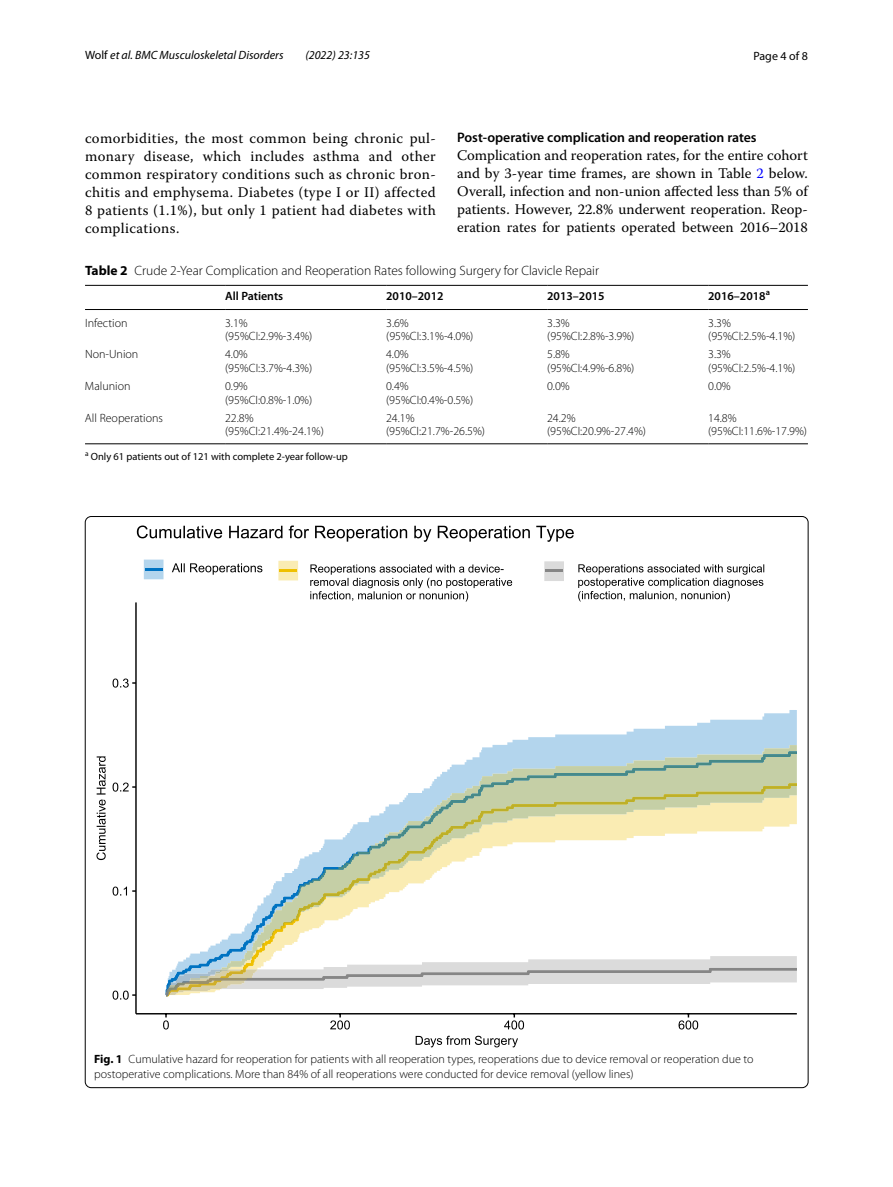
<style>
.page{position:relative;width:893px;height:1187px;background:#fff}
.page>*{position:absolute;margin:0;border:0;box-sizing:border-box;transform-origin:0 0}
.t1{font:14.7px/18px "Warnock Pro";letter-spacing:.015em;color:#000;text-align:justify}
.t2{font:600 13.8px "Myriad Pro";color:#000}
.t3{font:300 13.5px "Myriad Pro";color:#000}
.t4{font:300 12px/13.5px "Myriad Pro";color:#000}
.t5{font:italic 12px "Myriad Pro";color:#000}
.t6{font:600 12px "Myriad Pro";color:#000}
.t7{font:12px "Myriad Pro";color:#000}
.t8{font:10.5px "Myriad Pro";color:#000}
.s1{font-style:normal}
.s2{color:#00f}
.s3{font-weight:700}
</style>
<div class="page">
<hr style="left:85px;top:285px;width:140px;height:1px;background:#000">
<hr style="left:85px;top:309px;width:140px;height:1px;background:#000">
<hr style="left:225px;top:285px;width:161px;height:1px;background:#000">
<hr style="left:225px;top:309px;width:161px;height:1px;background:#000">
<hr style="left:386px;top:285px;width:161px;height:1px;background:#000">
<hr style="left:386px;top:309px;width:161px;height:1px;background:#000">
<hr style="left:547px;top:285px;width:161px;height:1px;background:#000">
<hr style="left:547px;top:309px;width:161px;height:1px;background:#000">
<hr style="left:708px;top:285px;width:100px;height:1px;background:#000">
<hr style="left:708px;top:309px;width:100px;height:1px;background:#000">
<hr style="left:85px;top:443px;width:140px;height:1px;background:#000">
<hr style="left:225px;top:443px;width:161px;height:1px;background:#000">
<hr style="left:386px;top:443px;width:161px;height:1px;background:#000">
<hr style="left:547px;top:443px;width:161px;height:1px;background:#000">
<hr style="left:708px;top:443px;width:100px;height:1px;background:#000">
<svg style="left:507px;top:710px;width:290px;height:35px"></svg>
<svg style="left:481px;top:745px;width:316px;height:6px;background:#b5d5e9"></svg>
<svg style="left:432px;top:751px;width:365px;height:32px;background:#b8cfc3"></svg>
<svg style="left:345px;top:783px;width:452px;height:54px;background:#d8dcb6"></svg>
<svg style="left:166px;top:837px;width:631px;height:159px"></svg>
<hr style="left:135px;top:602px;width:2px;height:411px;background:#000">
<svg style="left:113px;top:990px;width:23px;height:9px"></svg>
<svg style="left:113px;top:886px;width:23px;height:9px"></svg>
<svg style="left:113px;top:782px;width:23px;height:9px"></svg>
<svg style="left:113px;top:678px;width:23px;height:9px"></svg>
<hr style="left:136px;top:1012px;width:661px;height:2px;background:#000">
<svg style="left:163px;top:1013px;width:6px;height:16px"></svg>
<svg style="left:330px;top:1013px;width:20px;height:16px"></svg>
<svg style="left:504px;top:1013px;width:20px;height:16px"></svg>
<svg style="left:679px;top:1013px;width:19px;height:16px"></svg>
<svg style="left:416px;top:1035px;width:102px;height:12px"></svg>
<svg style="left:96px;top:756px;width:10px;height:104px"></svg>
<svg style="left:144px;top:559px;width:20px;height:20px"></svg>
<svg style="left:278px;top:560px;width:20px;height:20px"></svg>
<hr style="left:280px;top:569px;width:17px;height:3px;background:#efc000">
<svg style="left:544px;top:561px;width:20px;height:20px"></svg>
<hr style="left:546px;top:569px;width:17px;height:3px;background:#868686">
<svg style="left:172px;top:563px;width:90px;height:11px"></svg>
<svg style="left:578px;top:564px;width:186px;height:37px"></svg>
<svg style="left:137px;top:525px;width:437px;height:17px"></svg>
<svg style="left:310px;top:564px;width:202px;height:37px"></svg>
<p class="t5" style="left:85px;top:48px;width:200px"><span class="s1">Wolf</span> et al. BMC Musculoskeletal Disorders</p>
<p class="t5" style="left:305px;top:48px;width:66px">(2022) 23:135</p>
<p class="t7" style="left:753px;top:48px;width:56px">Page 4 of 8</p>
<p class="t1" style="left:85px;top:128px;width:352px">comorbidities, the most common being chronic pul&shy;monary disease, which includes asthma and other common respiratory conditions such as chronic bron&shy;chitis and emphysema. Diabetes (type I or II) affected 8 patients (1.1%), but only 1 patient had diabetes with complications.</p>
<p class="t2" style="left:457px;top:129px;width:301px">Post‑operative complication and reoperation rates</p>
<p class="t1" style="left:457px;top:146px;width:352px">Complication and reoperation rates, for the entire cohort and by 3-year time frames, are shown in Table <span class="s2">2</span> below.<br>Overall, infection and non-union affected less than 5% of patients. However, 22.8% underwent reoperation. Reop&shy;eration rates for patients operated between 2016–2018</p>
<p class="t3" style="left:85px;top:263px;width:516px"><span class="s3">Table 2</span> Crude 2-Year Complication and Reoperation Rates following Surgery for Clavicle Repair</p>
<p class="t6" style="left:225px;top:288px;width:60px">All Patients</p>
<p class="t6" style="left:386px;top:288px;width:59px">2010–2012</p>
<p class="t6" style="left:547px;top:288px;width:59px">2013–2015</p>
<p class="t6" style="left:708px;top:288px;width:63px">2016–2018<sup>a</sup></p>
<p class="t4" style="left:85px;top:316px;width:44px">Infection</p>
<p class="t4" style="left:225px;top:316px;width:89px">3.1% (95%CI:2.9%-3.4%)</p>
<p class="t4" style="left:386px;top:316px;width:89px">3.6% (95%CI:3.1%-4.0%)</p>
<p class="t4" style="left:547px;top:316px;width:89px">3.3% (95%CI:2.8%-3.9%)</p>
<p class="t4" style="left:708px;top:316px;width:89px">3.3% (95%CI:2.5%-4.1%)</p>
<p class="t4" style="left:85px;top:348px;width:55px">Non-Union</p>
<p class="t4" style="left:225px;top:348px;width:89px">4.0% (95%CI:3.7%-4.3%)</p>
<p class="t4" style="left:386px;top:348px;width:89px">4.0% (95%CI:3.5%-4.5%)</p>
<p class="t4" style="left:547px;top:348px;width:89px">5.8% (95%CI:4.9%-6.8%)</p>
<p class="t4" style="left:708px;top:348px;width:89px">3.3% (95%CI:2.5%-4.1%)</p>
<p class="t4" style="left:85px;top:379px;width:47px">Malunion</p>
<p class="t4" style="left:225px;top:379px;width:89px">0.9% (95%CI:0.8%-1.0%)</p>
<p class="t4" style="left:386px;top:379px;width:89px">0.4% (95%CI:0.4%-0.5%)</p>
<p class="t4" style="left:547px;top:379px;width:24px">0.0%</p>
<p class="t4" style="left:708px;top:379px;width:24px">0.0%</p>
<p class="t4" style="left:85px;top:411px;width:80px">All Reoperations</p>
<p class="t4" style="left:225px;top:411px;width:100px">22.8% (95%CI:21.4%-24.1%)</p>
<p class="t4" style="left:386px;top:411px;width:100px">24.1% (95%CI:21.7%-26.5%)</p>
<p class="t4" style="left:547px;top:411px;width:100px">24.2% (95%CI:20.9%-27.4%)</p>
<p class="t4" style="left:708px;top:411px;width:100px">14.8% (95%CI:11.6%-17.9%)</p>
<p class="t8" style="left:85px;top:450px;width:264px"><sup>a</sup> Only 61 patients out of 121 with complete 2-year follow-up</p>
<p class="t4" style="left:94px;top:1051px;width:661px;line-height:15px"><span class="s3">Fig. 1</span> Cumulative hazard for reoperation for patients with all reoperation types, reoperations due to device removal or reoperation due to postoperative complications. More than 84% of all reoperations were conducted for device removal (yellow lines)</p>
</div>
